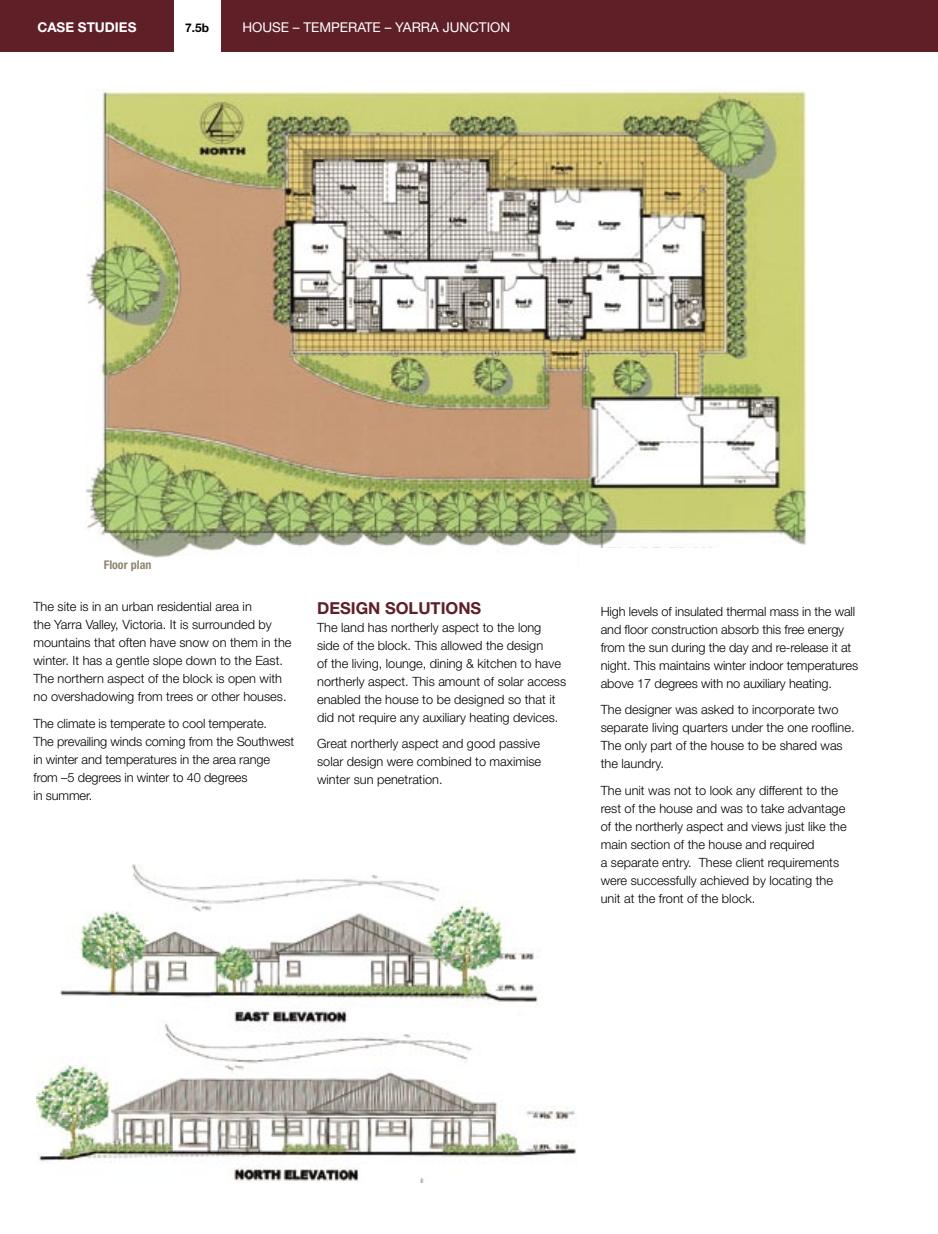
<style>
.page{position:relative;width:938px;height:1234px;background:#fff}
.page>*{position:absolute;margin:0;border:0;box-sizing:border-box;transform-origin:0 0}
.head1{font:700 16.5px "Helvetica Neue";color:#5f1f27}
.t1{font:13.5px "Helvetica Neue";color:#fff}
.t2{font:700 13.5px "Helvetica Neue";color:#fff}
.body{font:300 12.75px/18px "Helvetica Neue";color:#000}
.illo_photo_caption{font:700 condensed 12px "Helvetica Neue";color:#8f8771}
.t3{font:700 12px "Helvetica Neue";color:#000}
</style>
<div class="page">
<div style="left:0;top:0;width:173px;height:51px;background:#5f1f27"></div>
<div style="left:221px;top:0;width:717px;height:51px;background:#5f1f27"></div>
<img style="left:86px;top:89px;width:721px;height:469px">
<div style="left:579px;top:548px;width:238px;height:35px;background:#fff"></div>
<img style="left:37px;top:864px;width:539px;height:318px">
<p class="t2" style="left:37px;top:19px;width:101px">CASE STUDIES</p>
<p class="t1" style="left:242px;top:19px;width:269px">HOUSE – TEMPERATE – YARRA JUNCTION</p>
<p class="t3" style="left:185px;top:20px;width:26px">7.5b</p>
<p class="illo_photo_caption" style="left:104px;top:557px;width:49px">Floor plan</p>
<p class="body" style="left:34px;top:597px;width:259px">The site is in an urban residential area in<br>the Yarra Valley, Victoria. It is surrounded by mountains that often have snow on them in the winter. It has a gentle slope down to the East.<br>The northern aspect of the block is open with no overshadowing from trees or other houses.</p>
<p class="body" style="left:34px;top:713px;width:262px">The climate is temperate to cool temperate.<br>The prevailing winds coming from the Southwest in winter and temperatures in the area range from –5 degrees in winter to 40 degrees<br>in summer.</p>
<p class="head1" style="left:317px;top:597px;width:166px">DESIGN SOLUTIONS</p>
<p class="body" style="left:317px;top:618px;width:250px">The land has northerly aspect to the long side of the block. This allowed the design<br>of the living, lounge, dining &amp; kitchen to have northerly aspect. This amount of solar access enabled the house to be designed so that it did not require any auxiliary heating devices.</p>
<p class="body" style="left:317px;top:734px;width:225px;text-align:justify">Great northerly aspect and good passive solar design were combined to maximise winter sun penetration.</p>
<p class="body" style="left:601px;top:601px;width:259px">High levels of insulated thermal mass in the wall and floor construction absorb this free energy from the sun during the day and re-release it at night. This maintains winter indoor temperatures above 17 degrees with no auxiliary heating.</p>
<p class="body" style="left:601px;top:700px;width:255px">The designer was asked to incorporate two separate living quarters under the one roofline.<br>The only part of the house to be shared was the laundry.</p>
<p class="body" style="left:601px;top:780px;width:247px">The unit was not to look any different to the rest of the house and was to take advantage of the northerly aspect and views just like the main section of the house and required<br>a separate entry. These client requirements were successfully achieved by locating the unit at the front of the block.</p>
</div>
